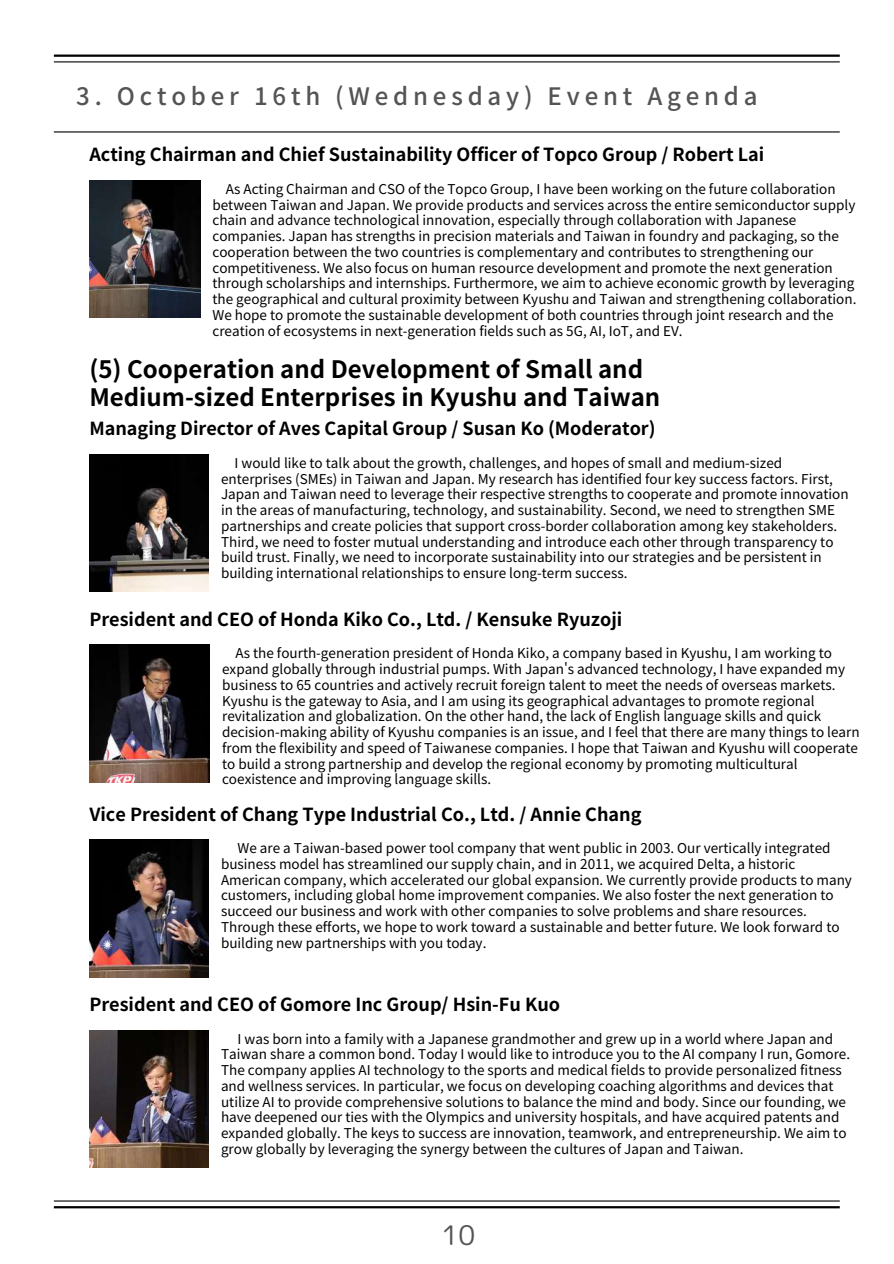
<style>
.page{position:relative;width:894px;height:1264px;background:#fff}
.page>*{position:absolute;margin:0;border:0;box-sizing:border-box;transform-origin:0 0}
.t1{font:27px "rounded mplus 1 p regular";color:#545454}
.t2{font:700 24px/28.2px "Noto Sans JP";color:#000}
.t3{font:500 24px "Noto Sans JP";letter-spacing:.2em;color:#545454}
.t4{font:700 18px "Noto Sans JP";color:#000}
.t5{font:13.5px/15.8px "Noto Sans JP";color:#000}
</style>
<div class="page">
<hr style="left:54px;top:131px;width:785px;height:1px;background:#000">
<hr style="left:54px;top:55px;width:785px;height:2px;background:#000">
<hr style="left:54px;top:61px;width:785px;height:1px;background:#000">
<hr style="left:54px;top:1206px;width:785px;height:2px;background:#000">
<hr style="left:54px;top:1200px;width:785px;height:1px;background:#000">
<img style="left:89px;top:645px;width:121px;height:137px">
<img style="left:89px;top:1030px;width:120px;height:137px">
<img style="left:89px;top:839px;width:120px;height:138px">
<img style="left:89px;top:454px;width:120px;height:138px">
<img style="left:89px;top:180px;width:112px;height:138px">
<h2 class="t3" style="left:76px;top:77px;width:682px">3. October 16th (Wednesday) Event Agenda</h2>
<h3 class="t4" style="left:89px;top:140px;width:676px">Acting Chairman and Chief Sustainability Officer of Topco Group / Robert Lai</h3>
<p class="t5" style="left:212px;top:180px;width:645px;text-indent:14px">As Acting Chairman and CSO of the Topco Group, I have been working on the future collaboration between Taiwan and Japan. We provide products and services across the entire semiconductor supply chain and advance technological innovation, especially through collaboration with Japanese companies. Japan has strengths in precision materials and Taiwan in foundry and packaging, so the cooperation between the two countries is complementary and contributes to strengthening our competitiveness. We also focus on human resource development and promote the next generation through scholarships and internships. Furthermore, we aim to achieve economic growth by leveraging the geographical and cultural proximity between Kyushu and Taiwan and strengthening collaboration.<br>We hope to promote the sustainable development of both countries through joint research and the creation of ecosystems in next-generation fields such as 5G, AI, IoT, and EV.</p>
<h2 class="t2" style="left:89px;top:354px;width:572px">(5) Cooperation and Development of Small and<br>Medium-sized Enterprises in Kyushu and Taiwan</h2>
<h3 class="t4" style="left:89px;top:414px;width:567px">Managing Director of Aves Capital Group / Susan Ko (Moderator)</h3>
<p class="t5" style="left:221px;top:454px;width:629px;text-indent:14px">I would like to talk about the growth, challenges, and hopes of small and medium-sized enterprises (SMEs) in Taiwan and Japan. My research has identified four key success factors. First, Japan and Taiwan need to leverage their respective strengths to cooperate and promote innovation in the areas of manufacturing, technology, and sustainability. Second, we need to strengthen SME partnerships and create policies that support cross-border collaboration among key stakeholders.<br>Third, we need to foster mutual understanding and introduce each other through transparency to build trust. Finally, we need to incorporate sustainability into our strategies and be persistent in building international relationships to ensure long-term success.</p>
<h3 class="t4" style="left:89px;top:605px;width:534px">President and CEO of Honda Kiko Co., Ltd. / Kensuke Ryuzoji</h3>
<p class="t5" style="left:222px;top:645px;width:639px;text-indent:14px">As the fourth-generation president of Honda Kiko, a company based in Kyushu, I am working to expand globally through industrial pumps. With Japan's advanced technology, I have expanded my business to 65 countries and actively recruit foreign talent to meet the needs of overseas markets.<br>Kyushu is the gateway to Asia, and I am using its geographical advantages to promote regional revitalization and globalization. On the other hand, the lack of English language skills and quick decision-making ability of Kyushu companies is an issue, and I feel that there are many things to learn from the flexibility and speed of Taiwanese companies. I hope that Taiwan and Kyushu will cooperate to build a strong partnership and develop the regional economy by promoting multicultural coexistence and improving language skills.</p>
<h3 class="t4" style="left:89px;top:799px;width:553px">Vice President of Chang Type Industrial Co., Ltd. / Annie Chang</h3>
<p class="t5" style="left:221px;top:839px;width:632px;text-indent:17px">We are a Taiwan-based power tool company that went public in 2003. Our vertically integrated business model has streamlined our supply chain, and in 2011, we acquired Delta, a historic American company, which accelerated our global expansion. We currently provide products to many customers, including global home improvement companies. We also foster the next generation to succeed our business and work with other companies to solve problems and share resources.<br>Through these efforts, we hope to work toward a sustainable and better future. We look forward to building new partnerships with you today.</p>
<h3 class="t4" style="left:89px;top:990px;width:472px">President and CEO of Gomore Inc Group/ Hsin-Fu Kuo</h3>
<p class="t5" style="left:221px;top:1030px;width:630px;text-indent:17px">I was born into a family with a Japanese grandmother and grew up in a world where Japan and Taiwan share a common bond. Today I would like to introduce you to the AI company I run, Gomore.<br>The company applies AI technology to the sports and medical fields to provide personalized fitness and wellness services. In particular, we focus on developing coaching algorithms and devices that utilize AI to provide comprehensive solutions to balance the mind and body. Since our founding, we have deepened our ties with the Olympics and university hospitals, and have acquired patents and expanded globally. The keys to success are innovation, teamwork, and entrepreneurship. We aim to grow globally by leveraging the synergy between the cultures of Japan and Taiwan.</p>
<h1 class="t1" style="left:441px;top:1215px;width:35px">10</h1>
</div>
